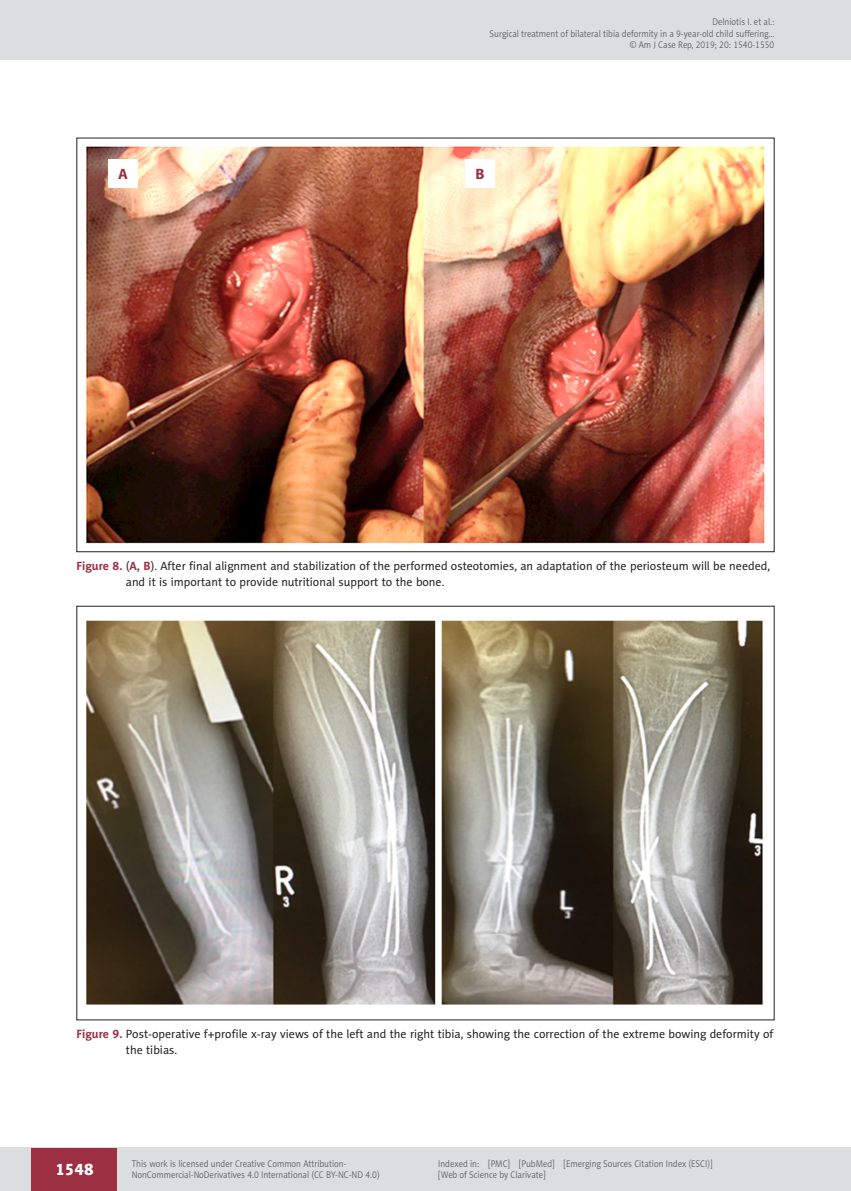
<style>
.page{position:relative;width:851px;height:1191px;background:#fff}
.page>*{position:absolute;margin:0;border:0;box-sizing:border-box;transform-origin:0 0}
.t1{font:16.5px "Naomi Sans EFN Heavy";color:#fff}
.t2{font:700 15px "Myriad Pro";color:#9d2f42}
.AJCR_Rycina_tytul{font:12px/15.8px "Naomi Sans EFN";color:#231f20}
.t3{font:9.75px/11.2px "Naomi Sans EFN Light";color:#57585a;scale:.9 1}
.s1{font-weight:700;color:#9d2f42}
</style>
<div class="page">
<img style="left:86px;top:146px;width:679px;height:398px">
<div style="left:108px;top:160px;width:30px;height:28px;background:#fff"></div>
<div style="left:465px;top:160px;width:29px;height:28px;background:#fff"></div>
<img style="left:86px;top:620px;width:677px;height:385px">
<div style="left:0;top:1148px;width:850px;height:43px;background:#dcdddf"></div>
<div style="left:32px;top:1147px;width:85px;height:43px;background:#9d2f42"></div>
<div style="left:0;top:0;width:850px;height:60px;background:#dcdddf"></div>
<hr style="left:850px;top:0;width:1px;height:60px;background:#dcdddf">
<p class="t3" style="left:489px;top:16px;width:318px;text-align:right">Delniotis I. et al.:<br>Surgical treatment of bilateral tibia deformity in a 9-year-old child suffering… © Am J Case Rep, 2019; 20: 1540-1550</p>
<p class="t2" style="left:118px;top:165px;width:11px">A</p>
<p class="t2" style="left:475px;top:165px;width:11px">B</p>
<p class="AJCR_Rycina_tytul" style="left:126px;top:558px;width:645px;text-indent:-49px"><span class="s1">Figure 8.</span> (<span class="s1">A, B</span>). After final alignment and stabilization of the performed osteotomies, an adaptation of the periosteum will be needed, and it is important to provide nutritional support to the bone.</p>
<p class="AJCR_Rycina_tytul" style="left:126px;top:1026px;width:649px;text-indent:-49px"><span class="s1">Figure 9.</span> Post-operative f+profile x-ray views of the left and the right tibia, showing the correction of the extreme bowing deformity of the tibias.</p>
<h1 class="t1" style="left:55px;top:1159px;width:40px">1548</h1>
<p class="t3" style="left:132px;top:1158px;width:277px">This work is licensed under Creative Common Attribution-<br>NonCommercial-NoDerivatives 4.0 International (CC BY-NC-ND 4.0)</p>
<p class="t3" style="left:438px;top:1158px;width:306px">Indexed in: [PMC] [PubMed] [Emerging Sources Citation Index (ESCI)] [Web of Science by Clarivate]</p>
</div>
